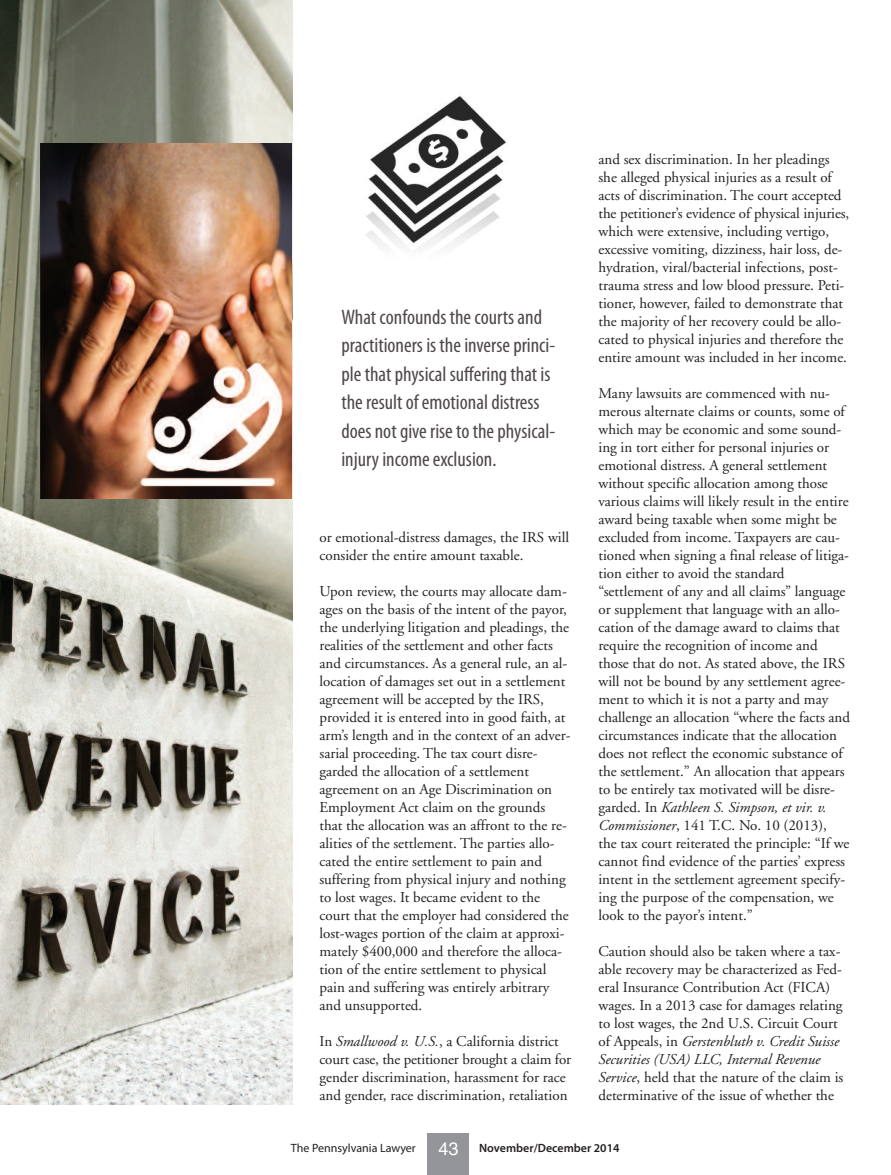
<style>
.page{position:relative;width:891px;height:1175px;background:#fff}
.page>*{position:absolute;margin:0;border:0;box-sizing:border-box;transform-origin:0 0}
.t1{font:condensed 21px/28.5px "Myriad Pro";color:#4e4848}
.t2{font:15px/18px "Adobe Garamond";color:#231f20}
.t3{font:600 12px "Myriad Pro";color:#231f20}
.t4{font:12px "Myriad Pro";color:#231f20}
.s1{font-style:italic}
.s2{font-family:"Helvetica";font-weight:400;font-size:18px;color:#fff}
</style>
<div class="page">
<div style="left:428px;top:1133px;width:41px;height:41px;background:#939598"></div>
<img style="left:0;top:0;width:292px;height:1104px">
<img style="left:40px;top:143px;width:251px;height:355px">
<img style="left:365px;top:96px;width:142px;height:153px">
<h1 class="t1" style="left:341px;top:304px;width:215px">What confounds the courts and practitioners is the inverse princi&shy;ple that physical suffering that is the result of emotional distress does not give rise to the physical&shy;injury income exclusion.</h1>
<p class="t2" style="left:320px;top:529px;width:251px">or emotional-distress damages, the IRS will consider the entire amount taxable.</p>
<p class="t2" style="left:319px;top:583px;width:252px">Upon review, the courts may allocate dam&shy;ages on the basis of the intent of the payor, the underlying litigation and pleadings, the realities of the settlement and other facts and circumstances. As a general rule, an al&shy;location of damages set out in a settlement agreement will be accepted by the IRS, provided it is entered into in good faith, at arm’s length and in the context of an adver&shy;sarial proceeding. The tax court disre&shy;garded the allocation of a settlement agreement on an Age Discrimination on Employment Act claim on the grounds that the allocation was an affront to the re&shy;alities of the settlement. The parties allo&shy;cated the entire settlement to pain and suffering from physical injury and nothing to lost wages. It became evident to the court that the employer had considered the lost-wages portion of the claim at approxi&shy;mately $400,000 and therefore the alloca&shy;tion of the entire settlement to physical pain and suffering was entirely arbitrary and unsupported.</p>
<p class="t2" style="left:319px;top:1033px;width:253px">In <span class="s1">Smallwood v. U.S.</span>, a California district court case, the petitioner brought a claim for gender discrimination, harassment for race and gender, race discrimination, retaliation</p>
<p class="t2" style="left:598px;top:152px;width:252px">and sex discrimination. In her pleadings she alleged physical injuries as a result of acts of discrimination. The court accepted the petitioner’s evidence of physical injuries, which were extensive, including vertigo, excessive vomiting, dizziness, hair loss, de&shy;hydration, viral/bacterial infections, post&shy;trauma stress and low blood pressure. Peti&shy;tioner, however, failed to demonstrate that the majority of her recovery could be allo&shy;cated to physical injuries and therefore the entire amount was included in her income.</p>
<p class="t2" style="left:598px;top:386px;width:253px">Many lawsuits are commenced with nu&shy;merous alternate claims or counts, some of which may be economic and some sound&shy;ing in tort either for personal injuries or emotional distress. A general settlement without specific allocation among those various claims will likely result in the entire award being taxable when some might be excluded from income. Taxpayers are cau&shy;tioned when signing a final release of litiga&shy;tion either to avoid the standard “settlement of any and all claims” language or supplement that language with an allo&shy;cation of the damage award to claims that require the recognition of income and those that do not. As stated above, the IRS will not be bound by any settlement agree&shy;ment to which it is not a party and may challenge an allocation “where the facts and circumstances indicate that the allocation does not reflect the economic substance of the settlement.” An allocation that appears to be entirely tax motivated will be disre&shy;garded. In <span class="s1">Kathleen S. Simpson, et vir. v.<br>Commissioner</span>, 141 T.C. No. 10 (2013),<br>the tax court reiterated the principle: “If we cannot find evidence of the parties’ express intent in the settlement agreement specify&shy;ing the purpose of the compensation, we look to the payor’s intent.”</p>
<p class="t2" style="left:598px;top:944px;width:247px">Caution should also be taken where a tax&shy;able recovery may be characterized as Fed&shy;eral Insurance Contribution Act (FICA) wages. In a 2013 case for damages relating to lost wages, the 2nd U.S. Circuit Court of Appeals, in <span class="s1">Gerstenbluth v. Credit Suisse Securities (USA) LLC, Internal Revenue Service</span>, held that the nature of the claim is determinative of the issue of whether the</p>
<p class="t4" style="left:291px;top:1143px;width:126px">The Pennsylvania Lawyer</p>
<p class="t3" style="left:439px;top:1143px;width:183px"><span class="s2">43</span> November/December 2014</p>
</div>
